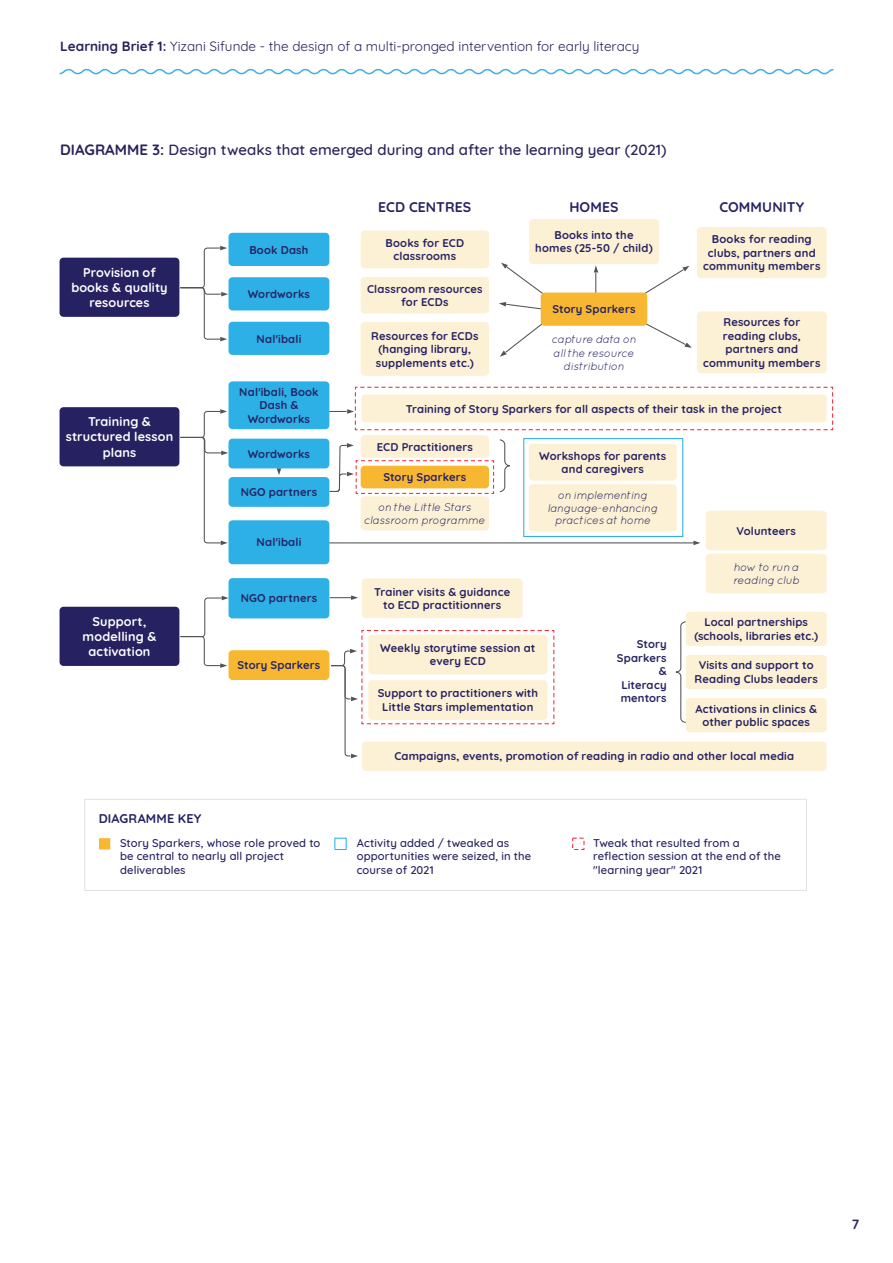
<style>
.page{position:relative;width:893px;height:1263px;background:#fff}
.page>*{position:absolute;margin:0;border:0;box-sizing:border-box;transform-origin:0 0}
.t1{font:500 15px "Quicksand";color:#29235c}
.t2{font:700 14.1px "Quicksand";letter-spacing:.005em;color:#262262}
.t3{font:13.5px "Quicksand";color:#29235c}
.t4{font:700 13.5px "Quicksand";color:#29235c}
.t5{font:700 12.6px/15.1px "Quicksand";letter-spacing:.01em;color:#fff;text-align:center}
.t6{font:700 12.6px "Quicksand";letter-spacing:.015em;color:#262262}
.t7{font:700 11.25px/13.5px "Quicksand";letter-spacing:.015em;color:#262262;text-align:center}
.t8{font:500 11.25px/13.5px "Quicksand";letter-spacing:.01em;color:#262262}
.t9{font:italic 11.25px/12.6px "Quicksand";letter-spacing:-.03em;color:#262262;text-align:center}
.s1{font-weight:700}
</style>
<div class="page">
<svg style="left:179px;top:246px;width:49px;height:95px"></svg>
<svg style="left:277px;top:468px;width:4px;height:7px"></svg>
<svg style="left:179px;top:409px;width:49px;height:136px"></svg>
<svg style="left:179px;top:596px;width:50px;height:72px"></svg>
<svg style="left:500px;top:350px;width:7px;height:7px"></svg>
<svg style="left:499px;top:263px;width:49px;height:47px"></svg>
<svg style="left:594px;top:265px;width:4px;height:28px"></svg>
<svg style="left:641px;top:266px;width:48px;height:30px"></svg>
<svg style="left:645px;top:319px;width:47px;height:29px"></svg>
<div style="left:99px;top:838px;width:11px;height:11px;background:#f7b730"></div>
<div style="left:334px;top:838px;width:13px;height:12px;border:1px solid #2cb0e6"></div>
<div style="left:572px;top:838px;width:12px;height:12px;border:1px dashed #ee303d"></div>
<div style="left:84px;top:799px;width:723px;height:92px;border:1px solid #dfe3e8"></div>
<div style="left:60px;top:258px;width:119px;height:59px;background:#262262;border-radius:4px"></div>
<div style="left:229px;top:233px;width:100px;height:33px;background:#2cb0e6;border-radius:4px"></div>
<div style="left:361px;top:230px;width:128px;height:38px;background:#fdf1d5;border-radius:4px"></div>
<div style="left:529px;top:219px;width:130px;height:45px;background:#fdf1d5;border-radius:4px"></div>
<div style="left:697px;top:227px;width:130px;height:51px;background:#fdf1d5;border-radius:4px"></div>
<div style="left:697px;top:311px;width:130px;height:62px;background:#fdf1d5;border-radius:4px"></div>
<div style="left:361px;top:277px;width:128px;height:36px;background:#fdf1d5;border-radius:4px"></div>
<div style="left:362px;top:742px;width:465px;height:29px;background:#fdf1d5;border-radius:4px"></div>
<div style="left:541px;top:293px;width:106px;height:33px;background:#f7b730;border-radius:4px"></div>
<div style="left:361px;top:322px;width:128px;height:54px;background:#fdf1d5;border-radius:4px"></div>
<div style="left:229px;top:277px;width:100px;height:33px;background:#2cb0e6;border-radius:4px"></div>
<div style="left:229px;top:322px;width:100px;height:33px;background:#2cb0e6;border-radius:4px"></div>
<div style="left:229px;top:439px;width:100px;height:29px;background:#2cb0e6;border-radius:4px"></div>
<div style="left:229px;top:477px;width:100px;height:30px;background:#2cb0e6;border-radius:4px"></div>
<div style="left:229px;top:650px;width:100px;height:30px;background:#f7b730;border-radius:4px"></div>
<div style="left:229px;top:578px;width:100px;height:40px;background:#2cb0e6;border-radius:4px"></div>
<div style="left:229px;top:520px;width:100px;height:44px;background:#2cb0e6;border-radius:4px"></div>
<div style="left:229px;top:381px;width:100px;height:48px;background:#2cb0e6;border-radius:4px"></div>
<div style="left:60px;top:407px;width:119px;height:59px;background:#262262;border-radius:4px"></div>
<div style="left:60px;top:607px;width:119px;height:59px;background:#262262;border-radius:4px"></div>
<svg style="left:328px;top:386px;width:505px;height:372px"></svg>
<svg style="left:59px;top:68px;width:775px;height:7px"></svg>
<p class="t3" style="left:60px;top:35px;width:581px"><span class="s1">Learning Brief 1:</span> Yizani Sifunde - the design of a multi-pronged intervention for early literacy</p>
<h1 class="t1" style="left:60px;top:138px;width:608px"><span class="s1">DIAGRAMME 3:</span> Design tweaks that emerged during and after the learning year (2021)</h1>
<p class="t5" style="left:71px;top:264px;width:98px">Provision of books &amp; quality resources</p>
<p class="t2" style="left:378px;top:196px;width:94px">ECD CENTRES</p>
<p class="t2" style="left:569px;top:196px;width:51px">HOMES</p>
<p class="t2" style="left:719px;top:196px;width:86px">COMMUNITY</p>
<p class="t7" style="left:249px;top:242px;width:61px">Book Dash</p>
<p class="t7" style="left:386px;top:235px;width:80px">Books for ECD classrooms</p>
<p class="t7" style="left:535px;top:227px;width:119px">Books into the homes (25-50 / child)</p>
<p class="t7" style="left:703px;top:232px;width:119px">Books for reading clubs, partners and community members</p>
<p class="t7" style="left:248px;top:286px;width:64px">Wordworks</p>
<p class="t7" style="left:257px;top:331px;width:46px">Nal'ibali</p>
<p class="t7" style="left:367px;top:281px;width:117px">Classroom resources for ECDs</p>
<p class="t7" style="left:371px;top:328px;width:109px">Resources for ECDs (hanging library, supplements etc.)</p>
<p class="t7" style="left:553px;top:302px;width:84px">Story Sparkers</p>
<p class="t9" style="left:552px;top:332px;width:86px;line-height:13.5px">capture data on all the resource distribution</p>
<p class="t7" style="left:703px;top:315px;width:119px">Resources for reading clubs, partners and community members</p>
<p class="t7" style="left:239px;top:384px;width:81px">Nal'ibali, Book<br>Dash &amp;</p>
<p class="t5" style="left:88px;top:413px;width:64px">Training &amp;</p>
<p class="t7" style="left:248px;top:411px;width:64px">Wordworks</p>
<p class="t5" style="left:66px;top:428px;width:109px">structured lesson plans</p>
<p class="t7" style="left:248px;top:446px;width:64px">Wordworks</p>
<p class="t7" style="left:241px;top:484px;width:78px">NGO partners</p>
<p class="t7" style="left:257px;top:535px;width:46px">Nal'ibali</p>
<p class="t5" style="left:83px;top:613px;width:75px">Support, modelling &amp; activation</p>
<p class="t7" style="left:241px;top:591px;width:78px">NGO partners</p>
<p class="t7" style="left:237px;top:657px;width:84px">Story Sparkers</p>
<p class="t6" style="left:99px;top:808px;width:104px">DIAGRAMME KEY</p>
<p class="t7" style="left:406px;top:401px;width:378px">Training of Story Sparkers for all aspects of their task in the project</p>
<p class="t7" style="left:377px;top:439px;width:98px">ECD Practitioners</p>
<p class="t7" style="left:383px;top:469px;width:84px">Story Sparkers</p>
<p class="t9" style="left:364px;top:501px;width:123px">on the Little Stars classroom programme</p>
<p class="t7" style="left:374px;top:584px;width:138px">Trainer visits &amp; guidance to ECD practitionners</p>
<p class="t7" style="left:539px;top:448px;width:129px">Workshops for parents and caregivers</p>
<p class="t9" style="left:547px;top:489px;width:112px">on implementing language-enhancing practices at home</p>
<p class="t7" style="left:380px;top:640px;width:157px">Weekly storytime session at every ECD</p>
<p class="t7" style="left:378px;top:686px;width:162px">Support to practitioners with<br>Little Stars implementation</p>
<p class="t7" style="left:617px;top:636px;width:51px;text-align:right">Story<br>Sparkers &amp;<br>Literacy mentors</p>
<p class="t7" style="left:737px;top:523px;width:61px">Volunteers</p>
<p class="t9" style="left:733px;top:561px;width:68px;text-align:left">how to run a reading club</p>
<p class="t7" style="left:694px;top:614px;width:125px">Local partnerships (schools, libraries etc.)</p>
<p class="t7" style="left:695px;top:658px;width:125px">Visits and support to<br>Reading Clubs leaders</p>
<p class="t7" style="left:695px;top:701px;width:123px">Activations in clinics &amp; other public spaces</p>
<p class="t7" style="left:394px;top:749px;width:401px">Campaigns, events, promotion of reading in radio and other local media</p>
<p class="t8" style="left:120px;top:835px;width:202px">Story Sparkers, whose role proved to be central to nearly all project deliverables</p>
<p class="t8" style="left:357px;top:835px;width:176px">Activity added / tweaked as opportunities were seized, in the course of 2021</p>
<p class="t8" style="left:593px;top:835px;width:189px">Tweak that resulted from a reflection session at the end of the "learning year" 2021</p>
<p class="t4" style="left:852px;top:1213px;width:9px">7</p>
</div>
